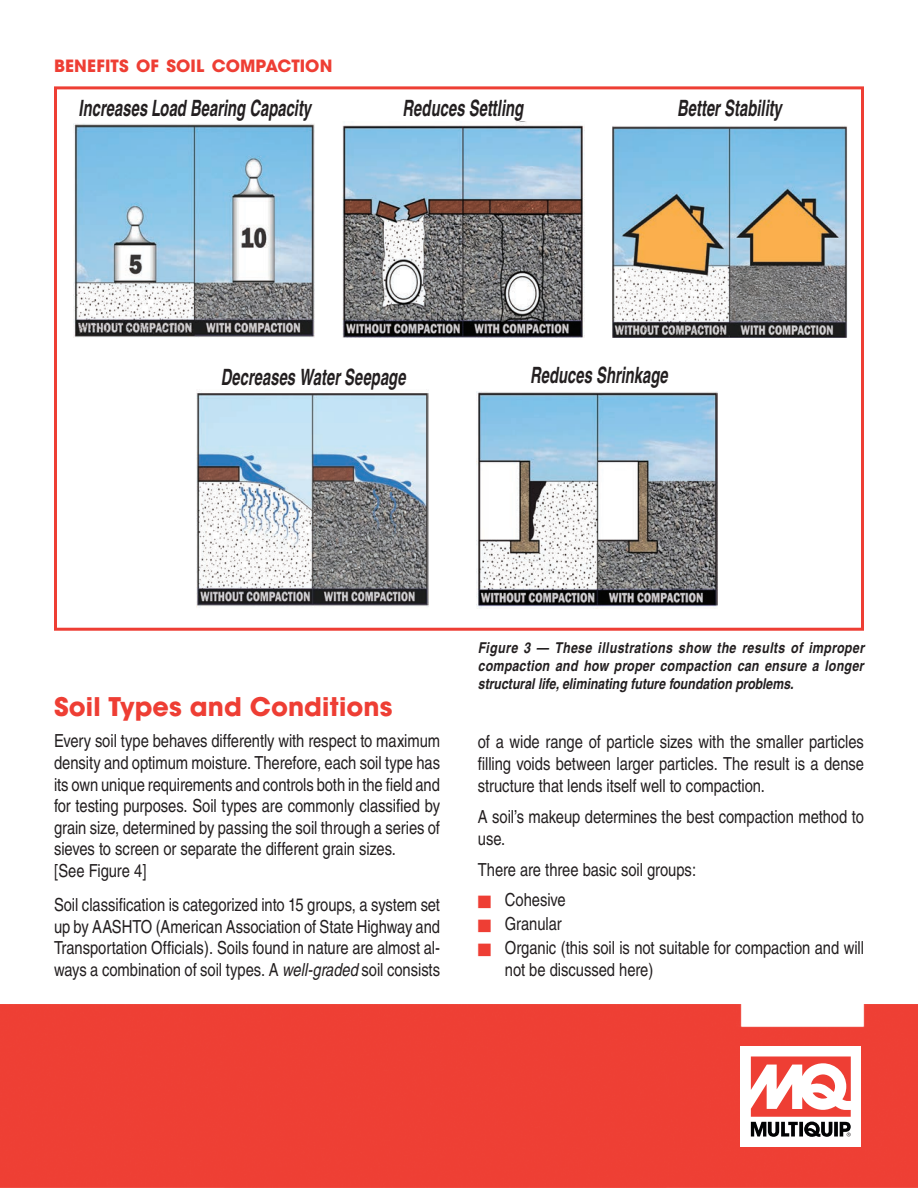
<style>
.page{position:relative;width:918px;height:1188px;background:#fff}
.page>*{position:absolute;margin:0;border:0;box-sizing:border-box;transform-origin:0 0}
.t1{font:700 25.5px "ITC Avant Garde Std";letter-spacing:.005em;color:#ee3e34}
.t2{font:italic 700 condensed 22.5px "Helvetica";letter-spacing:.005em;color:#231f20;scale:.8 1}
.t3{font:condensed 18px/21.6px "Helvetica";letter-spacing:-.005em;color:#231f20}
.t4{font:700 16.8px "ITC Avant Garde Std";letter-spacing:.005em;color:#ee3e34}
.t5{font:italic 700 condensed 15px/18px "Helvetica";color:#231f20;text-align:justify}
.s1{font-style:italic}
.s2{color:#ee3e34}
</style>
<div class="page">
<div style="left:0;top:1004px;width:918px;height:184px;background:#ee3f34"></div>
<div style="left:741px;top:1046px;width:120px;height:101px;background:#fff"></div>
<svg style="left:751px;top:1056px;width:100px;height:81px"></svg>
<div style="left:54px;top:86px;width:810px;height:545px;background:#fff;border:3px solid #ee3e34"></div>
<img style="left:196px;top:393px;width:233px;height:215px">
<img style="left:477px;top:391px;width:241px;height:217px">
<img style="left:74px;top:123px;width:241px;height:215px">
<img style="left:343px;top:122px;width:241px;height:216px">
<img style="left:612px;top:126px;width:235px;height:212px">
<p class="t4" style="left:54px;top:55px;width:280px">BENEFITS OF SOIL COMPACTION</p>
<p class="t2" style="left:79px;top:94px;width:292px">Increases Load Bearing Capacity</p>
<p class="t2" style="left:677px;top:94px;width:132px">Better Stability</p>
<p class="t2" style="left:403px;top:95px;width:152px">Reduces Settling</p>
<p class="t2" style="left:221px;top:363px;width:233px">Decreases Water Seepage</p>
<p class="t2" style="left:530px;top:362px;width:174px">Reduces Shrinkage</p>
<h1 class="t1" style="left:54px;top:690px;width:340px">Soil Types and Conditions</h1>
<p class="t3" style="left:54px;top:730px;width:388px">Every soil type behaves differently with respect to maximum density and optimum moisture. Therefore, each soil type has its own unique requirements and controls both in the field and for testing purposes. Soil types are commonly classified by grain size, determined by passing the soil through a series of sieves to screen or separate the different grain sizes.<br>[See Figure 4]</p>
<p class="t3" style="left:54px;top:894px;width:388px;text-align:justify">Soil classification is categorized into 15 groups, a system set up by AASHTO (American Association of State Highway and Transportation Officials). Soils found in nature are almost al&shy;ways a combination of soil types. A <span class="s1">well-graded</span> soil consists</p>
<p class="t5" style="left:478px;top:639px;width:388px">Figure 3 — These illustrations show the results of improper compaction and how proper compaction can ensure a longer structural life, eliminating future foundation problems.</p>
<p class="t3" style="left:478px;top:731px;width:388px;text-align:justify">of a wide range of particle sizes with the smaller particles filling voids between larger particles. The result is a dense structure that lends itself well to compaction.</p>
<p class="t3" style="left:478px;top:806px;width:388px">A soil’s makeup determines the best compaction method to use.</p>
<p class="t3" style="left:478px;top:859px;width:220px">There are three basic soil groups:</p>
<p class="t3" style="left:478px;top:888px;width:89px"><span class="s2">■</span> Cohesive</p>
<p class="t3" style="left:478px;top:913px;width:85px"><span class="s2">■</span> Granular</p>
<p class="t3" style="left:505px;top:937px;width:361px;text-indent:-27px"><span class="s2">■</span> Organic (this soil is not suitable for compaction and will not be discussed here)</p>
</div>
